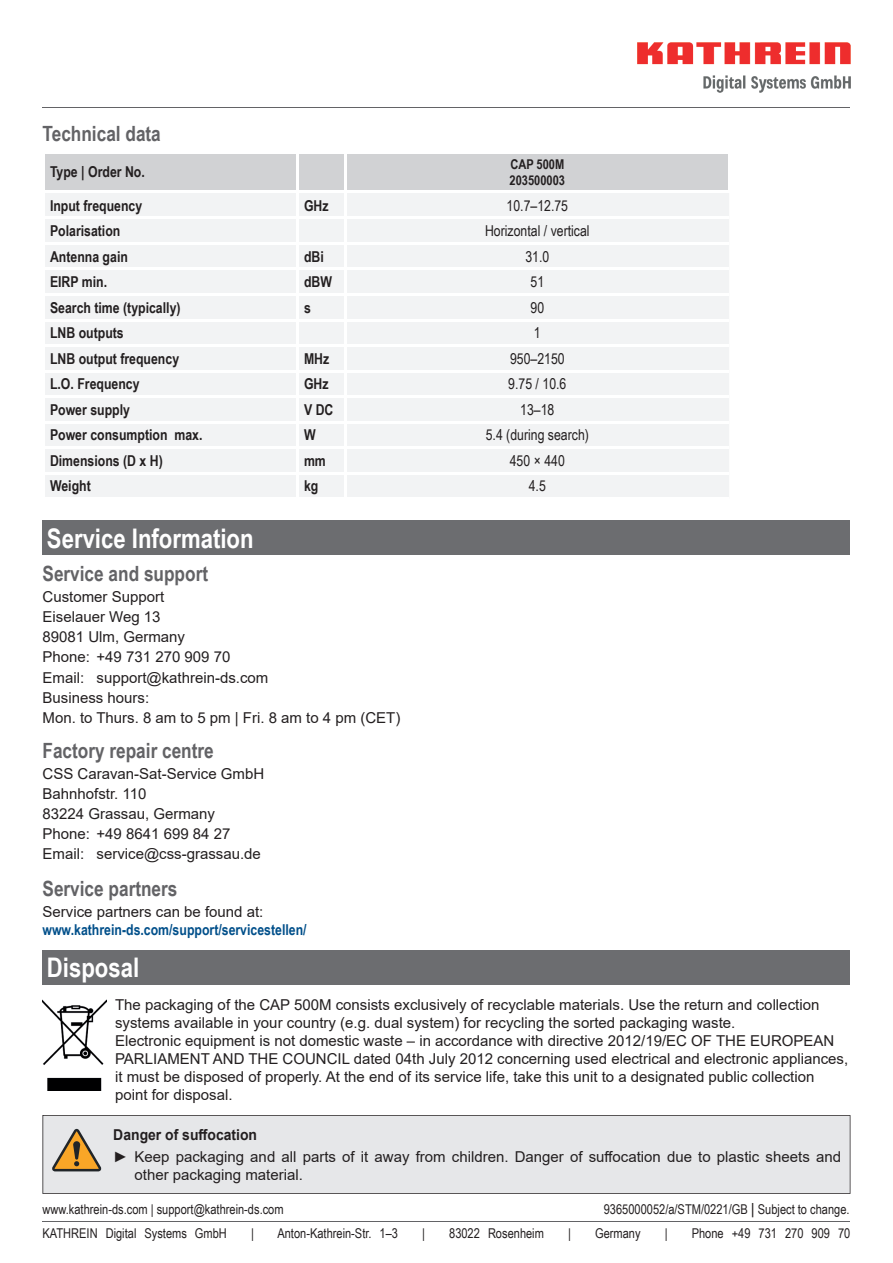
<style>
.page{position:relative;width:893px;height:1263px;background:#fff}
.page>*{position:absolute;margin:0;border:0;box-sizing:border-box;transform-origin:0 0}
.t1{font:700 27px "Arial Narrow";color:#fff}
.t2{font:700 21px "Arial Narrow";color:#636366}
.t3{font:15px/20.1px "Arial";color:#231f20}
.t4{font:700 15px "Arial Narrow";color:#231f20}
.t5{font:15px "Arial Narrow";color:#231f20}
.t6{font:700 15px "Arial Narrow";color:#004f8a}
.t7{font:700 15px "Arial";color:#231f20;scale:.93 1}
.t8{font:13.5px "Arial Narrow";color:#231f20}
.t9{font:700 13.5px/16.5px "Arial Narrow";color:#231f20}
.s1{font-family:"Arial";font-size:15px}
</style>
<div class="page">
<hr style="left:43px;top:1221px;width:807px;height:1px;background:#636366">
<img style="left:638px;top:43px;width:212px;height:49px">
<hr style="left:43px;top:107px;width:807px;height:1px;background:#636366">
<div style="left:45px;top:154px;width:683px;height:36px;background:#d1d2d4"></div>
<div style="left:45px;top:193px;width:684px;height:304px;background:#f2f3f4"></div>
<hr style="left:297px;top:154px;width:2px;height:36px;background:#fff">
<hr style="left:344px;top:154px;width:3px;height:36px;background:#fff">
<hr style="left:43px;top:217px;width:255px;height:2px;background:#fff">
<hr style="left:297px;top:193px;width:2px;height:24px;background:#fff">
<hr style="left:298px;top:217px;width:47px;height:2px;background:#fff">
<hr style="left:345px;top:217px;width:384px;height:2px;background:#fff">
<hr style="left:297px;top:219px;width:2px;height:23px;background:#fff">
<hr style="left:43px;top:242px;width:255px;height:3px;background:#fff">
<hr style="left:298px;top:242px;width:47px;height:3px;background:#fff">
<hr style="left:345px;top:242px;width:384px;height:3px;background:#fff">
<hr style="left:297px;top:245px;width:2px;height:23px;background:#fff">
<hr style="left:43px;top:268px;width:255px;height:2px;background:#fff">
<hr style="left:298px;top:268px;width:47px;height:2px;background:#fff">
<hr style="left:345px;top:268px;width:384px;height:2px;background:#fff">
<hr style="left:297px;top:270px;width:2px;height:23px;background:#fff">
<hr style="left:43px;top:293px;width:255px;height:3px;background:#fff">
<hr style="left:298px;top:293px;width:47px;height:3px;background:#fff">
<hr style="left:345px;top:293px;width:384px;height:3px;background:#fff">
<hr style="left:297px;top:296px;width:2px;height:23px;background:#fff">
<hr style="left:43px;top:319px;width:255px;height:2px;background:#fff">
<hr style="left:298px;top:319px;width:47px;height:2px;background:#fff">
<hr style="left:345px;top:319px;width:384px;height:2px;background:#fff">
<hr style="left:297px;top:321px;width:2px;height:23px;background:#fff">
<hr style="left:43px;top:344px;width:255px;height:3px;background:#fff">
<hr style="left:298px;top:344px;width:47px;height:3px;background:#fff">
<hr style="left:345px;top:344px;width:384px;height:3px;background:#fff">
<hr style="left:297px;top:347px;width:2px;height:23px;background:#fff">
<hr style="left:43px;top:370px;width:255px;height:2px;background:#fff">
<hr style="left:298px;top:370px;width:47px;height:2px;background:#fff">
<hr style="left:345px;top:370px;width:384px;height:2px;background:#fff">
<hr style="left:297px;top:372px;width:2px;height:23px;background:#fff">
<hr style="left:43px;top:395px;width:255px;height:3px;background:#fff">
<hr style="left:298px;top:395px;width:47px;height:3px;background:#fff">
<hr style="left:345px;top:395px;width:384px;height:3px;background:#fff">
<hr style="left:297px;top:398px;width:2px;height:23px;background:#fff">
<hr style="left:43px;top:421px;width:255px;height:2px;background:#fff">
<hr style="left:298px;top:421px;width:47px;height:2px;background:#fff">
<hr style="left:345px;top:421px;width:384px;height:2px;background:#fff">
<hr style="left:297px;top:423px;width:2px;height:23px;background:#fff">
<hr style="left:43px;top:446px;width:255px;height:3px;background:#fff">
<hr style="left:298px;top:446px;width:47px;height:3px;background:#fff">
<hr style="left:345px;top:446px;width:384px;height:3px;background:#fff">
<hr style="left:297px;top:449px;width:2px;height:23px;background:#fff">
<hr style="left:43px;top:472px;width:255px;height:2px;background:#fff">
<hr style="left:298px;top:472px;width:47px;height:2px;background:#fff">
<hr style="left:345px;top:472px;width:384px;height:2px;background:#fff">
<hr style="left:297px;top:474px;width:2px;height:23px;background:#fff">
<hr style="left:344px;top:193px;width:3px;height:24px;background:#fff">
<hr style="left:344px;top:219px;width:3px;height:23px;background:#fff">
<hr style="left:344px;top:245px;width:3px;height:23px;background:#fff">
<hr style="left:344px;top:270px;width:3px;height:23px;background:#fff">
<hr style="left:344px;top:296px;width:3px;height:23px;background:#fff">
<hr style="left:344px;top:321px;width:3px;height:23px;background:#fff">
<hr style="left:344px;top:347px;width:3px;height:23px;background:#fff">
<hr style="left:344px;top:372px;width:3px;height:23px;background:#fff">
<hr style="left:344px;top:398px;width:3px;height:23px;background:#fff">
<hr style="left:344px;top:423px;width:3px;height:23px;background:#fff">
<hr style="left:344px;top:449px;width:3px;height:23px;background:#fff">
<hr style="left:344px;top:474px;width:3px;height:23px;background:#fff">
<img style="left:43px;top:1000px;width:63px;height:90px">
<div style="left:43px;top:1115px;width:807px;height:79px;background:#e6e7e9"></div>
<div style="left:43px;top:521px;width:807px;height:34px;background:#6c6d70"></div>
<div style="left:43px;top:950px;width:807px;height:34px;background:#6c6d70"></div>
<h2 class="t2" style="left:43px;top:118px;width:120px">Technical data</h2>
<p class="t4" style="left:50px;top:161px;width:96px">Type | Order No.</p>
<p class="t9" style="left:510px;top:155px;width:57px">CAP 500M<br>203500003</p>
<p class="t4" style="left:50px;top:194px;width:94px">Input frequency</p>
<p class="t4" style="left:304px;top:194px;width:26px">GHz</p>
<p class="t5" style="left:507px;top:194px;width:63px">10.7–12.75</p>
<p class="t4" style="left:50px;top:220px;width:72px">Polarisation</p>
<p class="t5" style="left:485px;top:220px;width:106px">Horizontal / vertical</p>
<p class="t4" style="left:50px;top:245px;width:79px">Antenna gain</p>
<p class="t4" style="left:304px;top:245px;width:21px">dBi</p>
<p class="t5" style="left:525px;top:245px;width:25px">31.0</p>
<p class="t4" style="left:50px;top:271px;width:59px">EIRP min.</p>
<p class="t4" style="left:304px;top:271px;width:30px">dBW</p>
<p class="t5" style="left:530px;top:271px;width:15px">51</p>
<p class="t4" style="left:50px;top:296px;width:132px">Search time (typically)</p>
<p class="t4" style="left:304px;top:296px;width:8px">s</p>
<p class="t5" style="left:530px;top:296px;width:15px">90</p>
<p class="t4" style="left:50px;top:322px;width:75px">LNB outputs</p>
<p class="t5" style="left:534px;top:322px;width:8px">1</p>
<p class="t4" style="left:50px;top:347px;width:131px">LNB output frequency</p>
<p class="t4" style="left:304px;top:347px;width:27px">MHz</p>
<p class="t5" style="left:510px;top:347px;width:56px">950–2150</p>
<p class="t4" style="left:50px;top:373px;width:91px">L.O. Frequency</p>
<p class="t4" style="left:304px;top:373px;width:26px">GHz</p>
<p class="t5" style="left:508px;top:373px;width:60px">9.75 / 10.6</p>
<p class="t4" style="left:50px;top:398px;width:81px">Power supply</p>
<p class="t4" style="left:304px;top:398px;width:31px">V DC</p>
<p class="t5" style="left:520px;top:398px;width:36px">13–18</p>
<p class="t4" style="left:50px;top:424px;width:154px">Power consumption max.</p>
<p class="t4" style="left:304px;top:424px;width:13px">W</p>
<p class="t5" style="left:486px;top:424px;width:105px">5.4 (during search)</p>
<p class="t4" style="left:50px;top:449px;width:114px">Dimensions (D x H)</p>
<p class="t4" style="left:304px;top:449px;width:23px">mm</p>
<p class="t5" style="left:510px;top:449px;width:57px">450 × 440</p>
<p class="t4" style="left:50px;top:475px;width:42px">Weight</p>
<p class="t4" style="left:304px;top:475px;width:16px">kg</p>
<p class="t5" style="left:529px;top:475px;width:19px">4.5</p>
<h1 class="t1" style="left:47px;top:518px;width:208px">Service Information</h1>
<h2 class="t2" style="left:43px;top:557px;width:167px">Service and support</h2>
<p class="t3" style="left:43px;top:587px;width:359px">Customer Support<br>Eiselauer Weg 13<br>89081 Ulm, Germany<br>Phone: +49 731 270 909 70<br>Email: support@kathrein-ds.com<br>Business hours:<br>Mon. to Thurs. 8 am to 5 pm | Fri. 8 am to 4 pm (CET)</p>
<h2 class="t2" style="left:43px;top:734px;width:173px">Factory repair centre</h2>
<p class="t3" style="left:43px;top:763px;width:223px">CSS Caravan-Sat-Service GmbH<br>Bahnhofstr. 110<br>83224 Grassau, Germany<br>Phone: +49 8641 699 84 27<br>Email: service@css-grassau.de</p>
<h2 class="t2" style="left:43px;top:872px;width:136px">Service partners</h2>
<p class="t3" style="left:43px;top:901px;width:222px">Service partners can be found at:</p>
<p class="t6" style="left:43px;top:918px;width:266px">www.kathrein-ds.com/support/servicestellen/</p>
<h1 class="t1" style="left:47px;top:947px;width:94px">Disposal</h1>
<p class="t3" style="left:115px;top:996px;width:735px;line-height:18px">The packaging of the CAP 500M consists exclusively of recyclable materials. Use the return and collection systems available in your country (e.g. dual system) for recycling the sorted packaging waste.<br>Electronic equipment is not domestic waste – in accordance with directive 2012/19/EC OF THE EUROPEAN PARLIAMENT AND THE COUNCIL dated 04th July 2012 concerning used electrical and electronic appliances, it must be disposed of properly. At the end of its service life, take this unit to a designated public collection point for disposal.</p>
<p class="t7" style="left:113px;top:1124px;width:156px">Danger of suffocation</p>
<p class="t3" style="left:135px;top:1148px;width:708px;line-height:18px;text-indent:-21px">► Keep packaging and all parts of it away from children. Danger of suffocation due to plastic sheets and other packaging material.</p>
<p class="t8" style="left:43px;top:1199px;width:243px">www.kathrein-ds.com | support@kathrein-ds.com</p>
<p class="t8" style="left:604px;top:1199px;width:247px">9365000052/a/STM/0221/GB <span class="s1">|</span> Subject to change.</p>
<p class="t8" style="left:43px;top:1223px;width:186px">KATHREIN Digital Systems GmbH</p>
<p class="t8" style="left:251px;top:1223px;width:4px">|</p>
<p class="t8" style="left:277px;top:1223px;width:122px">Anton-Kathrein-Str. 1–3</p>
<p class="t8" style="left:422px;top:1223px;width:4px">|</p>
<p class="t8" style="left:449px;top:1223px;width:96px">83022 Rosenheim</p>
<p class="t8" style="left:568px;top:1223px;width:4px">|</p>
<p class="t8" style="left:595px;top:1223px;width:47px">Germany</p>
<p class="t8" style="left:665px;top:1223px;width:4px">|</p>
<p class="t8" style="left:692px;top:1223px;width:160px">Phone +49 731 270 909 70</p>
</div>
